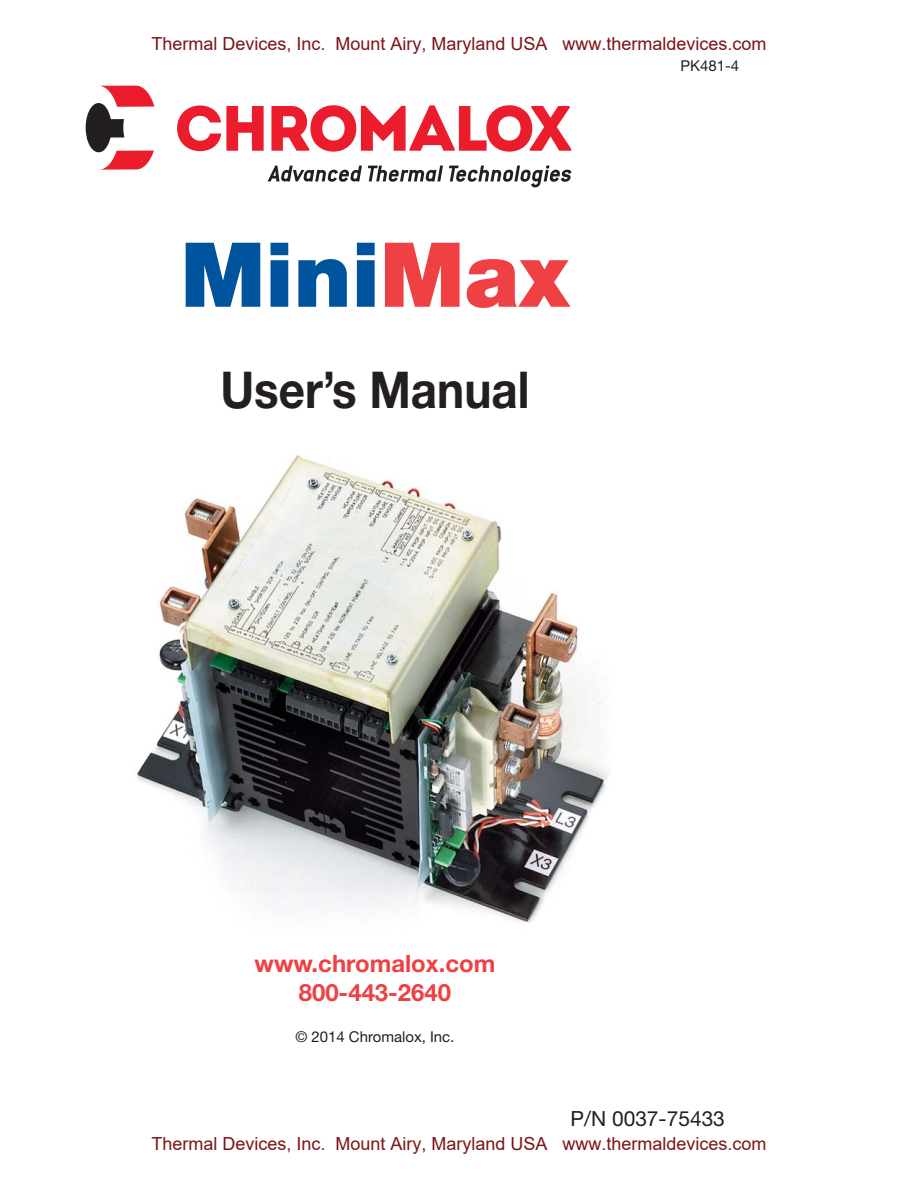
<style>
.page{position:relative;width:918px;height:1188px;background:#fff}
.page>*{position:absolute;margin:0;border:0;box-sizing:border-box;transform-origin:0 0}
.t1{font:900 89.7px "Helvetica Neue";color:#00549d}
.t2{font:700 50.85px "Helvetica Neue";color:#231f20;scale:.9 1}
.t3{font:700 23.85px/28.7px "Helvetica Neue";color:#ef4044;text-align:center}
.t4{font:21px "Helvetica Neue";color:#231f20}
.t5{font:18px "Arial";color:#7e1416}
.t6{font:15px "Helvetica Neue";color:#231f20}
.s1{color:#ef4044}
</style>
<div class="page">
<img style="left:137px;top:455px;width:472px;height:468px">
<svg style="left:177px;top:105px;width:87px;height:46px"></svg>
<svg style="left:271px;top:105px;width:300px;height:47px"></svg>
<svg style="left:86px;top:86px;width:68px;height:84px"></svg>
<svg style="left:268px;top:166px;width:94px;height:16px"></svg>
<svg style="left:368px;top:166px;width:75px;height:16px"></svg>
<svg style="left:449px;top:165px;width:122px;height:22px"></svg>
<p class="t5" style="left:151px;top:34px;width:617px">Thermal Devices, Inc. Mount Airy, Maryland USA www.thermaldevices.com</p>
<h1 class="t1" style="left:181px;top:243px;width:390px">Mini<span class="s1">Max</span></h1>
<h2 class="t2" style="left:220px;top:372px;width:345px">User’s Manual</h2>
<p class="t6" style="left:680px;top:60px;width:60px">PK481-4</p>
<h3 class="t3" style="left:255px;top:952px;width:242px">www.chromalox.com<br>800-443-2640</h3>
<p class="t6" style="left:295px;top:1031px;width:161px">© 2014 Chromalox, Inc.</p>
<p class="t4" style="left:571px;top:1111px;width:156px">P/N 0037-75433</p>
<p class="t5" style="left:151px;top:1134px;width:617px">Thermal Devices, Inc. Mount Airy, Maryland USA www.thermaldevices.com</p>
</div>
